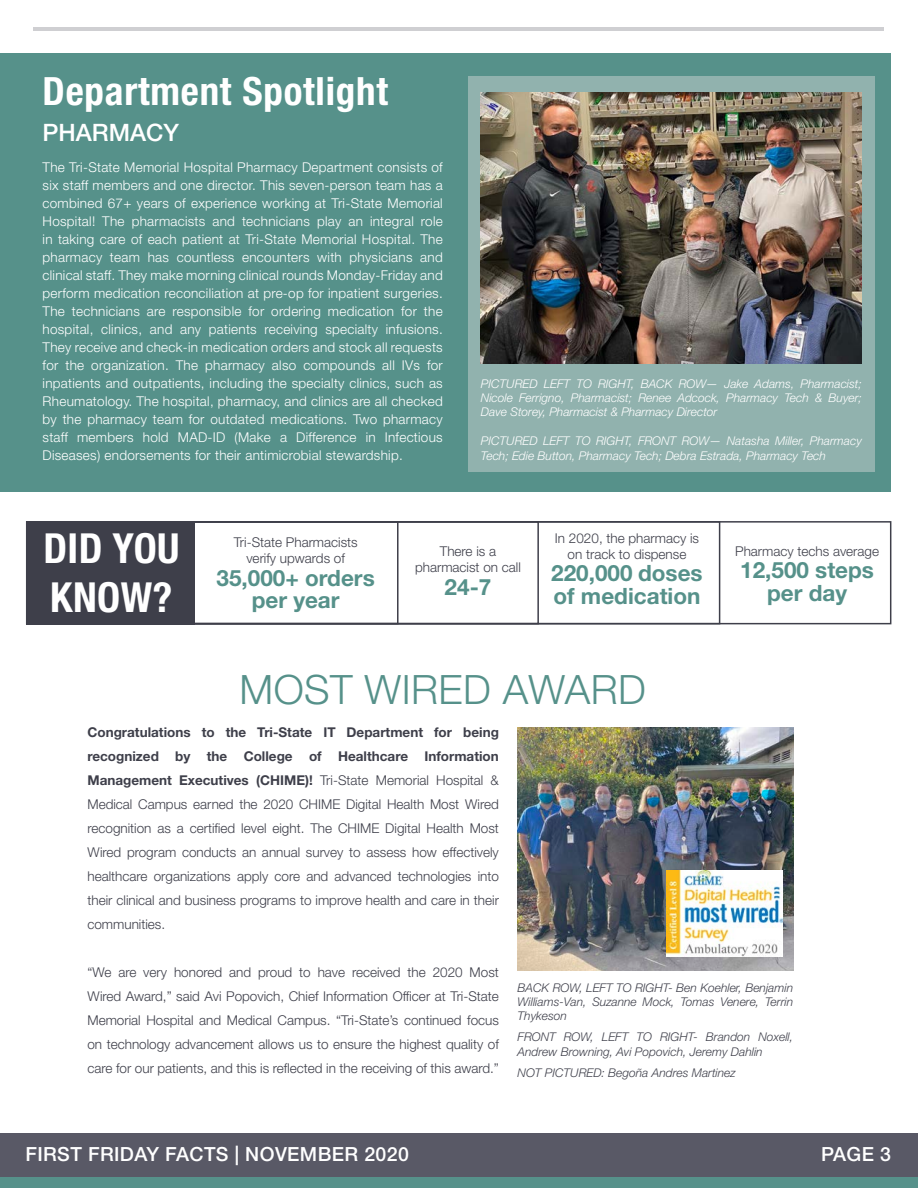
<style>
.page{position:relative;width:918px;height:1188px;background:#fff}
.page>*{position:absolute;margin:0;border:0;box-sizing:border-box;transform-origin:0 0}
.t1{font:700 condensed 41.4px/49.8px "Helvetica Neue LT Std";letter-spacing:.01em;color:#fff}
.t2{font:300 40.5px "Helvetica Neue LT Std";letter-spacing:.01em;color:#56918a}
.t3{font:700 condensed 39px "Helvetica Neue LT Std";letter-spacing:.02em;color:#fff}
.t4{font:500 24px "Helvetica Neue LT Std";color:#fff}
.t5{font:700 22.5px/22.5px "Helvetica Neue LT Std";color:#56918a;text-align:center}
.t6{font:500 19.5px "Helvetica Neue LT Std";letter-spacing:.02em;color:#fff}
.t7{font:300 13.5px/18px "Helvetica Neue LT Std";letter-spacing:.02em;color:#fff;text-align:justify}
.t8{font:300 13.5px/24px "Helvetica Neue LT Std";color:#3e3f4a;text-align:center}
.t9{font:italic 300 12px/14.4px "Helvetica Neue LT Std";color:#fff;text-align:justify}
.t10{font:italic 300 12px/14.4px "Helvetica Neue LT Std";color:#3e3f4a;text-align:justify}
.s1{font-weight:700}
</style>
<div class="page">
<div style="left:0;top:1134px;width:918px;height:54px;background:#595966"></div>
<div style="left:0;top:1177px;width:918px;height:11px;background:#56918a"></div>
<hr style="left:34px;top:27px;width:850px;height:3px;background:#3e3f4a">
<div style="left:0;top:53px;width:891px;height:438px;background:#56918a"></div>
<div style="left:468px;top:77px;width:407px;height:395px;background:#91b2ae"></div>
<div style="left:26px;top:521px;width:169px;height:103px;background:#3e3f4a"></div>
<div style="left:27px;top:521px;width:693px;height:103px;border:2px solid #3e3f4a"></div>
<img style="left:518px;top:727px;width:275px;height:244px">
<img style="left:667px;top:871px;width:116px;height:85px">
<img style="left:481px;top:93px;width:381px;height:271px">
<p class="t3" style="left:43px;top:67px;width:347px">Department Spotlight</p>
<p class="t4" style="left:43px;top:118px;width:138px">PHARMACY</p>
<p class="t7" style="left:43px;top:158px;width:402px">The Tri-State Memorial Hospital Pharmacy Department consists of six staff members and one director. This seven-person team has a combined 67+ years of experience working at Tri-State Memorial Hospital! The pharmacists and technicians play an integral role in taking care of each patient at Tri-State Memorial Hospital. The pharmacy team has countless encounters with physicians and clinical staff. They make morning clinical rounds Monday-Friday and perform medication reconciliation at pre-op for inpatient surgeries.<br>The technicians are responsible for ordering medication for the hospital, clinics, and any patients receiving specialty infusions.<br>They receive and check-in medication orders and stock all requests for the organization. The pharmacy also compounds all IVs for inpatients and outpatients, including the specialty clinics, such as Rheumatology. The hospital, pharmacy, and clinics are all checked by the pharmacy team for outdated medications. Two pharmacy staff members hold MAD-ID (Make a Difference in Infectious Diseases) endorsements for their antimicrobial stewardship.</p>
<p class="t9" style="left:481px;top:376px;width:383px">PICTURED LEFT TO RIGHT, BACK ROW— Jake Adams, Pharmacist; Nicole Ferrigno, Pharmacist; Renee Adcock, Pharmacy Tech &amp; Buyer; Dave Storey, Pharmacist &amp; Pharmacy Director</p>
<p class="t9" style="left:481px;top:434px;width:383px">PICTURED LEFT TO RIGHT, FRONT ROW— Natasha Miller, Pharmacy<br>Tech; Edie Button, Pharmacy Tech; Debra Estrada, Pharmacy Tech</p>
<p class="t1" style="left:43px;top:523px;width:138px">DID YOU<br>KNOW?</p>
<p class="t8" style="left:234px;top:534px;width:126px;line-height:16.2px">Tri-State Pharmacists verify upwards of</p>
<p class="t5" style="left:217px;top:566px;width:160px">35,000+ orders per year</p>
<p class="t8" style="left:415px;top:542px;width:107px;line-height:16.5px">There is a pharmacist on call</p>
<p class="t5" style="left:445px;top:575px;width:48px">24-7</p>
<p class="t8" style="left:555px;top:530px;width:146px;line-height:16.2px">In 2020, the pharmacy is on track to dispense</p>
<p class="t5" style="left:551px;top:562px;width:153px;text-align:left">220,000 doses of medication</p>
<p class="t2" style="left:240px;top:665px;width:408px">MOST WIRED AWARD</p>
<p class="t8" style="left:735px;top:539px;width:145px">Pharmacy techs average</p>
<p class="t5" style="left:740px;top:559px;width:135px">12,500 steps per day</p>
<p class="t8" style="left:87px;top:720px;width:413px;text-align:justify"><span class="s1">Congratulations to the Tri-State IT Department for being recognized by the College of Healthcare Information Management Executives (CHIME)!</span> Tri-State Memorial Hospital &amp; Medical Campus earned the 2020 CHIME Digital Health Most Wired recognition as a certified level eight. The CHIME Digital Health Most Wired program conducts an annual survey to assess how effectively healthcare organizations apply core and advanced technologies into their clinical and business programs to improve health and care in their communities.</p>
<p class="t8" style="left:87px;top:960px;width:413px;text-align:justify">“We are very honored and proud to have received the 2020 Most Wired Award,” said Avi Popovich, Chief Information Officer at Tri-State Memorial Hospital and Medical Campus. “Tri-State’s continued focus on technology advancement allows us to ensure the highest quality of care for our patients, and this is reflected in the receiving of this award.”</p>
<p class="t10" style="left:518px;top:980px;width:277px">BACK ROW, LEFT TO RIGHT- Ben Koehler, Benjamin Williams-Van, Suzanne Mock, Tomas Venere, Terrin Thykeson</p>
<p class="t10" style="left:518px;top:1030px;width:277px">FRONT ROW, LEFT TO RIGHT- Brandon Noxell,<br>Andrew Browning, Avi Popovich, Jeremy Dahlin</p>
<p class="t10" style="left:518px;top:1065px;width:220px">NOT PICTURED: Begoña Andres Martinez</p>
<p class="t6" style="left:25px;top:1143px;width:385px">FIRST FRIDAY FACTS | NOVEMBER 2020</p>
<p class="t6" style="left:821px;top:1143px;width:71px">PAGE 3</p>
</div>
